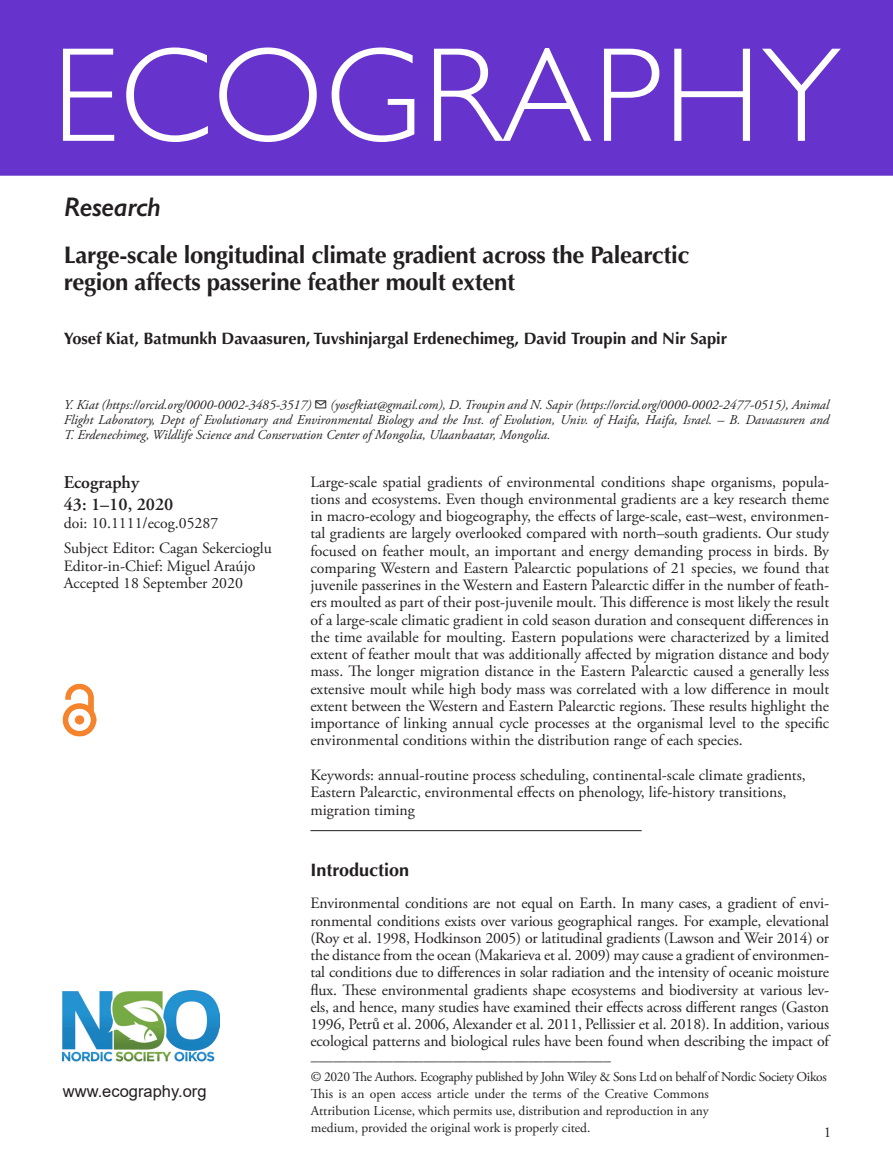
<style>
.page{position:relative;width:893px;height:1174px;background:#fff}
.page>*{position:absolute;margin:0;border:0;box-sizing:border-box;transform-origin:0 0}
.ECOG_Title{font:300 135px "Gill Sans";letter-spacing:.01em;color:#fff}
.AT_TYPE{font:italic 600 27px "Gill Sans";letter-spacing:-.015em;color:#231f20}
.CT{font:700 24px/27px "Optima LT Std";letter-spacing:-.015em;color:#231f20}
.Corres{font:600 18px "Adobe Garamond Pro";color:#231f20}
.H1_Rule{font:700 18px "Optima LT Std";color:#231f20}
.AU{font:700 16.5px "Optima LT Std";color:#231f20}
.t1{font:16.5px "Arial";color:#231f20}
.ABS_TXT{font:15.75px/17.2px "Adobe Garamond Pro";color:#231f20;text-align:justify}
.TXT_Open{font:15.75px/17.2px "Adobe Garamond Pro";letter-spacing:-.01em;color:#231f20;text-align:justify}
.Keywords{font:15.75px/17.2px "Adobe Garamond Pro";color:#231f20}
.Doi_No{font:15.75px "Adobe Garamond Pro";color:#231f20}
.t2{font:15px "Adobe Garamond Pro";color:#231f20}
.Address{font:italic 13.5px/15px "Adobe Garamond Pro";color:#231f20;text-align:justify}
.FM_Note{font:13.5px/16.8px "Adobe Garamond Pro";letter-spacing:-.025em;color:#231f20;text-align:justify}
.s1{font-family:"STIX General"}
</style>
<div class="page">
<div style="left:0;top:0;width:893px;height:176px;background:#63c"></div>
<img style="left:63px;top:990px;width:156px;height:72px">
<img style="left:63px;top:683px;width:34px;height:53px">
<hr style="left:310px;top:830px;width:332px;height:1px;background:#231f20">
<p class="ECOG_Title" style="left:52px;top:-10px;width:790px">ECOGRAPHY</p>
<p class="AT_TYPE" style="left:64px;top:191px;width:99px">Research</p>
<p class="CT" style="left:64px;top:242px;width:627px">Large-scale longitudinal climate gradient across the Palearctic region affects passerine feather moult extent</p>
<p class="AU" style="left:64px;top:329px;width:665px">Yosef Kiat, Batmunkh Davaasuren, Tuvshinjargal Erdenechimeg, David Troupin and Nir Sapir</p>
<p class="Address" style="left:64px;top:397px;width:767px">Y. Kiat (https://orcid.org/0000-0002-3485-3517) ✉ (yosefkiat@gmail.com), D. Troupin and N. Sapir (https://orcid.org/0000-0002-2477-0515), Animal Flight Laboratory, Dept of Evolutionary and Environmental Biology and the Inst. of Evolution, Univ. of Haifa, Haifa, Israel. – B. Davaasuren and T. Erdenechimeg, Wildlife Science and Conservation Center of Mongolia, Ulaanbaatar, Mongolia.</p>
<p class="Corres" style="left:64px;top:472px;width:77px">Ecography</p>
<p class="Corres" style="left:64px;top:494px;width:111px">43: 1–10, 2020</p>
<p class="Doi_No" style="left:64px;top:513px;width:156px">doi: 10.1111/ecog.05287</p>
<p class="ABS_TXT" style="left:64px;top:540px;width:209px">Subject Editor: Cagan Sekercioglu</p>
<p class="ABS_TXT" style="left:64px;top:557px;width:193px">Editor-in-Chief: Miguel Araújo</p>
<p class="ABS_TXT" style="left:64px;top:575px;width:181px">Accepted 18 September 2020</p>
<p class="t1" style="left:63px;top:1079px;width:145px">www.ecography.org</p>
<p class="ABS_TXT" style="left:310px;top:473px;width:520px">Large-scale spatial gradients of environmental conditions shape organisms, popula&shy;tions and ecosystems. Even though environmental gradients are a key research theme in macro-ecology and biogeography, the effects of large-scale, east–west, environmen&shy;tal gradients are largely overlooked compared with north–south gradients. Our study focused on feather moult, an important and energy demanding process in birds. By comparing Western and Eastern Palearctic populations of 21 species, we found that juvenile passerines in the Western and Eastern Palearctic differ in the number of feath&shy;ers moulted as part of their post-juvenile moult. This difference is most likely the result of a large-scale climatic gradient in cold season duration and consequent differences in the time available for moulting. Eastern populations were characterized by a limited extent of feather moult that was additionally affected by migration distance and body mass. The longer migration distance in the Eastern Palearctic caused a generally less extensive moult while high body mass was correlated with a low difference in moult extent between the Western and Eastern Palearctic regions. These results highlight the importance of linking annual cycle processes at the organismal level to the specific environmental conditions within the distribution range of each species.</p>
<p class="Keywords" style="left:310px;top:767px;width:497px">Keywords: annual-routine process scheduling, continental-scale climate gradients,<br>Eastern Palearctic, environmental effects on phenology, life-history transitions, migration timing</p>
<p class="H1_Rule" style="left:310px;top:859px;width:100px">Introduction</p>
<p class="TXT_Open" style="left:310px;top:895px;width:520px">Environmental conditions are not equal on Earth. In many cases, a gradient of envi&shy;ronmental conditions exists over various geographical ranges. For example, elevational (Roy et al. 1998, Hodkinson 2005) or latitudinal gradients (Lawson and Weir 2014) or the distance from the ocean (Makarieva et al. 2009) may cause a gradient of environmen&shy;tal conditions due to differences in solar radiation and the intensity of oceanic moisture flux. These environmental gradients shape ecosystems and biodiversity at various lev&shy;els, and hence, many studies have examined their effects across different ranges (Gaston 1996, Petr<span class="s1">ů</span> et al. 2006, Alexander et al. 2011, Pellissier et al. 2018). In addition, various ecological patterns and biological rules have been found when describing the impact of</p>
<p class="t2" style="left:311px;top:1051px;width:301px">––––––––––––––––––––––––––––––––––––––––</p>
<p class="FM_Note" style="left:311px;top:1069px;width:517px">© 2020 The Authors. Ecography published by John Wiley &amp; Sons Ltd on behalf of Nordic Society Oikos</p>
<p class="FM_Note" style="left:311px;top:1086px;width:399px">This is an open access article under the terms of the Creative Commons Attribution License, which permits use, distribution and reproduction in any medium, provided the original work is properly cited.</p>
<p class="t2" style="left:824px;top:1123px;width:9px">1</p>
</div>
